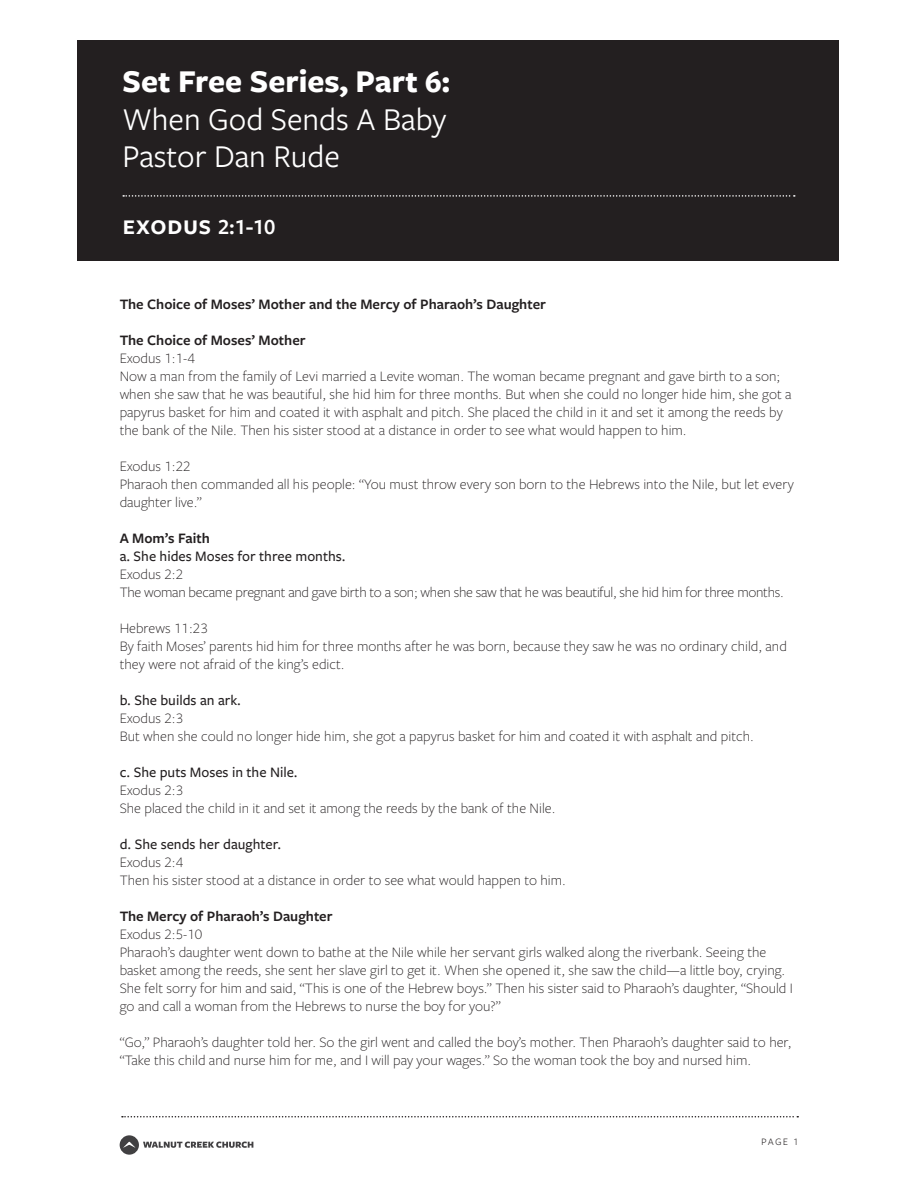
<style>
.page{position:relative;width:918px;height:1188px;background:#fff}
.page>*{position:absolute;margin:0;border:0;box-sizing:border-box;transform-origin:0 0}
.t1{font:33px "Freight Sans Pro";color:#fff}
.t2{font:700 33px "Freight Sans Pro";color:#fff}
.t3{font:600 28.5px "Freight Sans Pro";letter-spacing:.01em;color:#fff}
.t4{font:300 15px/18px "Freight Sans Pro";color:#231f20}
.t5{font:600 15px "Freight Sans Pro";color:#231f20}
.t6{font:300 15px "Freight Sans Pro";letter-spacing:-.02em;color:#231f20}
.t7{font:500 15px "Freight Sans Pro";color:#231f20}
.t8{font:300 13.5px "Freight Sans Pro";color:#231f20}
.s1{font-size:22.5px}
</style>
<div class="page">
<div style="left:77px;top:40px;width:762px;height:221px;background:#231f20"></div>
<svg style="left:123px;top:195px;width:672px;height:2px"></svg>
<svg style="left:122px;top:1116px;width:676px;height:2px"></svg>
<svg style="left:120px;top:1135px;width:133px;height:20px"></svg>
<p class="t2" style="left:122px;top:59px;width:329px">Set Free Series, Part 6:</p>
<p class="t1" style="left:122px;top:97px;width:325px">When God Sends A Baby</p>
<p class="t1" style="left:122px;top:135px;width:219px">Pastor Dan Rude</p>
<p class="t3" style="left:122px;top:205px;width:155px">exodus <span class="s1">2:1-10</span></p>
<p class="t5" style="left:120px;top:294px;width:428px">The Choice of Moses’ Mother and the Mercy of Pharaoh’s Daughter</p>
<p class="t5" style="left:120px;top:330px;width:188px">The Choice of Moses’ Mother</p>
<p class="t4" style="left:120px;top:349px;width:77px">Exodus 1:1-4</p>
<p class="t4" style="left:120px;top:367px;width:673px">Now a man from the family of Levi married a Levite woman. The woman became pregnant and gave birth to a son; when she saw that he was beautiful, she hid him for three months. But when she could no longer hide him, she got a papyrus basket for him and coated it with asphalt and pitch. She placed the child in it and set it among the reeds by the bank of the Nile. Then his sister stood at a distance in order to see what would happen to him.</p>
<p class="t4" style="left:120px;top:457px;width:73px">Exodus 1:22</p>
<p class="t4" style="left:120px;top:475px;width:676px">Pharaoh then commanded all his people: “You must throw every son born to the Hebrews into the Nile, but let every daughter live.”</p>
<p class="t5" style="left:120px;top:528px;width:92px">A Mom’s Faith</p>
<p class="t7" style="left:120px;top:546px;width:227px">a. She hides Moses for three months.</p>
<p class="t4" style="left:120px;top:565px;width:65px">Exodus 2:2</p>
<p class="t6" style="left:120px;top:582px;width:666px">The woman became pregnant and gave birth to a son; when she saw that he was beautiful, she hid him for three months.</p>
<p class="t4" style="left:120px;top:619px;width:90px">Hebrews 11:23</p>
<p class="t4" style="left:120px;top:637px;width:669px">By faith Moses’ parents hid him for three months after he was born, because they saw he was no ordinary child, and they were not afraid of the king’s edict.</p>
<p class="t7" style="left:120px;top:690px;width:123px">b. She builds an ark.</p>
<p class="t4" style="left:120px;top:709px;width:65px">Exodus 2:3</p>
<p class="t4" style="left:120px;top:727px;width:636px">But when she could no longer hide him, she got a papyrus basket for him and coated it with asphalt and pitch.</p>
<p class="t7" style="left:120px;top:762px;width:180px">c. She puts Moses in the Nile.</p>
<p class="t4" style="left:120px;top:781px;width:65px">Exodus 2:3</p>
<p class="t4" style="left:120px;top:799px;width:437px">She placed the child in it and set it among the reeds by the bank of the Nile.</p>
<p class="t7" style="left:120px;top:834px;width:163px">d. She sends her daughter.</p>
<p class="t4" style="left:120px;top:853px;width:65px">Exodus 2:4</p>
<p class="t4" style="left:120px;top:871px;width:448px">Then his sister stood at a distance in order to see what would happen to him.</p>
<p class="t5" style="left:120px;top:906px;width:214px">The Mercy of Pharaoh’s Daughter</p>
<p class="t4" style="left:120px;top:925px;width:84px">Exodus 2:5-10</p>
<p class="t4" style="left:120px;top:943px;width:675px">Pharaoh’s daughter went down to bathe at the Nile while her servant girls walked along the riverbank. Seeing the basket among the reeds, she sent her slave girl to get it. When she opened it, she saw the child—a little boy, crying.<br>She felt sorry for him and said, “This is one of the Hebrew boys.” Then his sister said to Pharaoh’s daughter, “Should I go and call a woman from the Hebrews to nurse the boy for you?”</p>
<p class="t4" style="left:120px;top:1033px;width:673px">“Go,” Pharaoh’s daughter told her. So the girl went and called the boy’s mother. Then Pharaoh’s daughter said to her, “Take this child and nurse him for me, and I will pay your wages.” So the woman took the boy and nursed him.</p>
<p class="t8" style="left:761px;top:1132px;width:38px">page 1</p>
</div>
